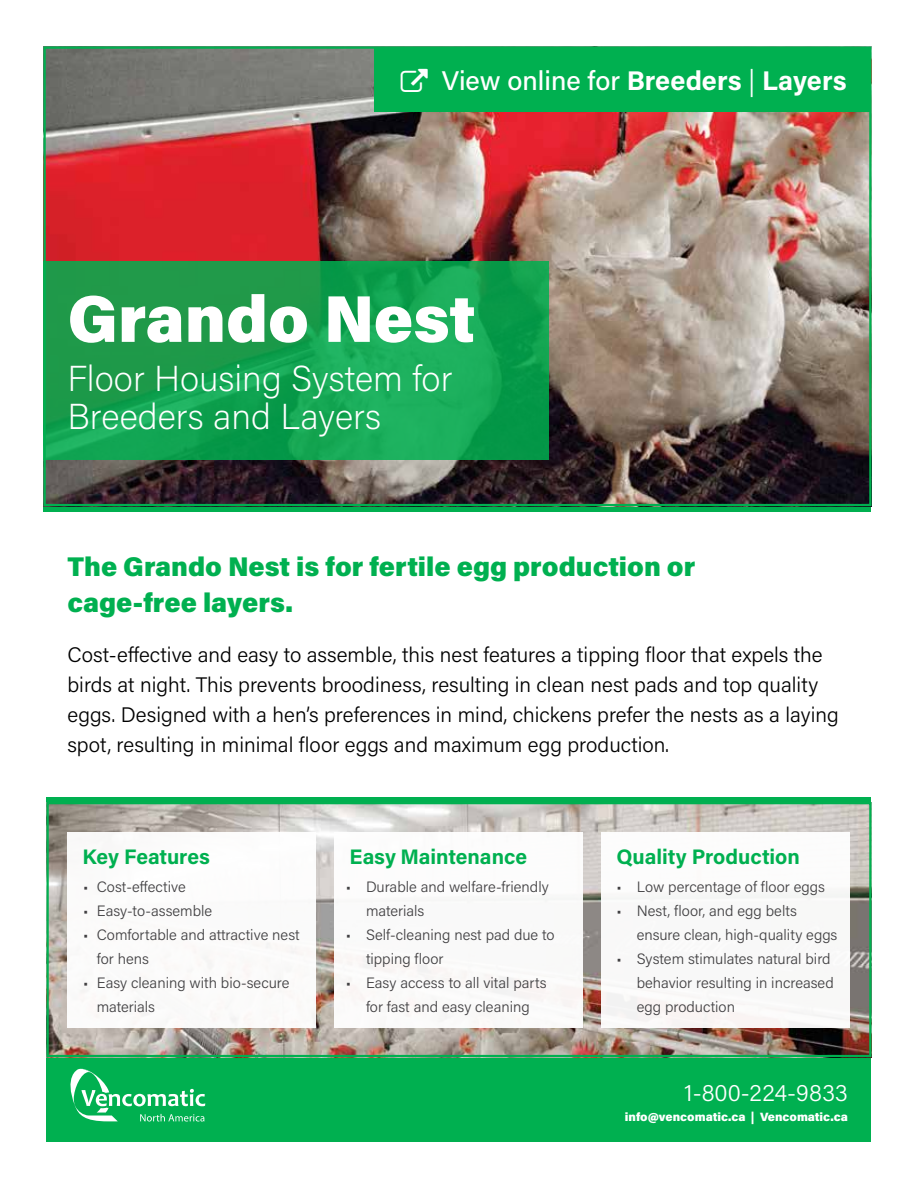
<style>
.page{position:relative;width:918px;height:1188px;background:#fff}
.page>*{position:absolute;margin:0;border:0;box-sizing:border-box;transform-origin:0 0}
.t1{font:900 66px "Acumin Pro";color:#fff}
.t2{font:200 36px/39px "Acumin Pro";color:#fff}
.t3{font:900 27px/36px "Acumin Pro";color:#00b050}
.t4{font:700 27px "Acumin Pro";color:#fff}
.t5{font:300 24px "Acumin Pro";color:#fff}
.t6{font:300 21px/30px "Acumin Pro";color:#000}
.t7{font:700 21px "Acumin Pro";color:#00b050}
.t8{font:300 15px/24px "Acumin Pro";color:#414042}
.t9{font:900 12px "Acumin Pro";color:#fff}
.s1{font-weight:500}
.s2{font-weight:300}
</style>
<div class="page">
<div style="left:46px;top:1056px;width:826px;height:86px;background:#00b050"></div>
<div style="left:44px;top:506px;width:828px;height:6px;background:#00b050"></div>
<div style="left:46px;top:797px;width:826px;height:5px;background:#00b050"></div>
<img style="left:49px;top:805px;width:820px;height:249px">
<div style="left:46px;top:802px;width:826px;height:255px;border:2px solid #00b050"></div>
<div style="left:68px;top:832px;width:248px;height:195px;background:#fff"></div>
<div style="left:334px;top:832px;width:250px;height:195px;background:#fff"></div>
<div style="left:602px;top:832px;width:248px;height:195px;background:#f9f8f8"></div>
<img style="left:47px;top:49px;width:822px;height:454px">
<svg style="left:44px;top:261px;width:505px;height:199px;background:#16a150"></svg>
<svg style="left:70px;top:1068px;width:135px;height:54px"></svg>
<div style="left:374px;top:48px;width:496px;height:64px;background:#00b050"></div>
<h3 class="t4" style="left:442px;top:62px;width:406px"><span class="s1">View online for</span> Breeders <span class="s2">|</span> Layers</h3>
<h1 class="t1" style="left:68px;top:272px;width:410px">Grando Nest</h1>
<h2 class="t2" style="left:68px;top:357px;width:386px">Floor Housing System for<br>Breeders and Layers</h2>
<h3 class="t3" style="left:68px;top:547px;width:629px">The Grando Nest is for fertile egg production or cage-free layers.</h3>
<p class="t6" style="left:68px;top:639px;width:773px">Cost-effective and easy to assemble, this nest features a tipping floor that expels the birds at night. This prevents broodiness, resulting in clean nest pads and top quality eggs. Designed with a hen’s preferences in mind, chickens prefer the nests as a laying spot, resulting in minimal floor eggs and maximum egg production.</p>
<h3 class="t7" style="left:82px;top:841px;width:129px">Key Features</h3>
<h3 class="t7" style="left:349px;top:841px;width:179px">Easy Maintenance</h3>
<h3 class="t7" style="left:616px;top:841px;width:185px">Quality Production</h3>
<p class="t8" style="left:83px;top:874px;width:104px">• Cost-effective</p>
<p class="t8" style="left:83px;top:898px;width:130px">• Easy-to-assemble</p>
<p class="t8" style="left:97px;top:922px;width:205px;text-indent:-14px">• Comfortable and attractive nest for hens</p>
<p class="t8" style="left:97px;top:970px;width:194px;text-indent:-14px">• Easy cleaning with bio-secure materials</p>
<p class="t8" style="left:366px;top:874px;width:184px;text-indent:-20px">• Durable and welfare-friendly materials</p>
<p class="t8" style="left:366px;top:922px;width:190px;text-indent:-20px">• Self-cleaning nest pad due to tipping floor</p>
<p class="t8" style="left:346px;top:970px;width:202px;text-align:center">• Easy access to all vital parts for fast and easy cleaning</p>
<p class="t8" style="left:617px;top:874px;width:210px">• Low percentage of floor eggs</p>
<p class="t8" style="left:637px;top:898px;width:202px;text-indent:-20px">• Nest, floor, and egg belts ensure clean, high-quality eggs</p>
<p class="t8" style="left:637px;top:946px;width:198px;text-indent:-20px">• System stimulates natural bird behavior resulting in increased egg production</p>
<h3 class="t5" style="left:684px;top:1076px;width:165px">1-800-224-9833</h3>
<p class="t9" style="left:625px;top:1108px;width:224px">info@vencomatic.ca | Vencomatic.ca</p>
</div>
